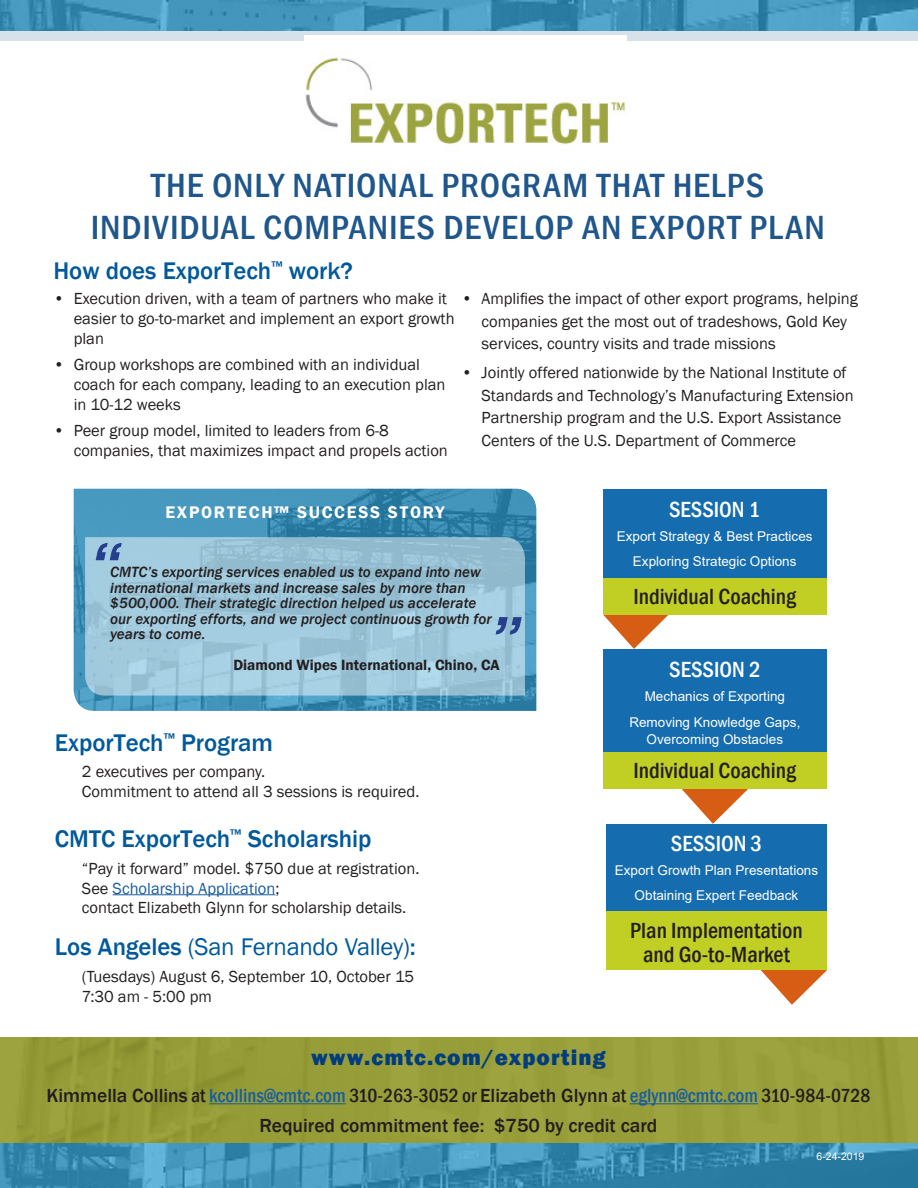
<style>
.page{position:relative;width:918px;height:1188px;background:#fff}
.page>*{position:absolute;margin:0;border:0;box-sizing:border-box;transform-origin:0 0}
.t1{font:italic 700 59.55px "Arial";color:#253f8e}
.t2{font:500 condensed 34.5px/41.4px "Franklin Gothic";letter-spacing:.025em;color:#1f568b;text-align:center;scale:1.05 1}
.t3{font:500 24.75px "Franklin Gothic";color:#00599b}
.t4{font:24.75px "Franklin Gothic";letter-spacing:-.015em;color:#00599b}
._1__Title{font:500 condensed 22.5px/24.9px "Franklin Gothic";color:#231f20;text-align:center}
._1__Title-2{font:500 condensed 22.5px "Franklin Gothic";color:#fff}
.t5{font:800 22.5px "Franklin Gothic";letter-spacing:.05em;color:#013d7d}
.t6{font:500 condensed 19.5px "Franklin Gothic";color:#175d9e}
.t7{font:500 19.5px "Franklin Gothic";color:#231f20}
.t8{font:600 17.25px "Franklin Gothic";letter-spacing:.1em;color:#fff}
._3__Body_Text{font:16.5px/19.8px "Franklin Gothic";color:#231f20}
._5__Quotes{font:italic 500 15.15px/15.6px "Franklin Gothic";color:#231f20}
._5__Quotes-2{font:600 15.15px "Franklin Gothic";color:#231f20}
._1__Title-3{font:13.5px/17.5px "Arial";color:#fff;text-align:center}
.t9{font:10.5px "Arial";color:#fff}
.s1{color:#175d9e}
.s2{font-weight:500}
.s3{font-stretch:normal;color:#231f20}
.s4{color:#231f20}
</style>
<div class="page">
<img style="left:0;top:0;width:917px;height:31px">
<div style="left:0;top:31px;width:918px;height:10px;background:#d7e1ea"></div>
<svg style="left:603px;top:615px;width:65px;height:34px"></svg>
<div style="left:603px;top:489px;width:223px;height:89px;background:#156cae"></div>
<div style="left:603px;top:578px;width:223px;height:37px;background:#c1ce23"></div>
<svg style="left:682px;top:789px;width:66px;height:35px"></svg>
<div style="left:603px;top:649px;width:224px;height:103px;background:#156cae"></div>
<div style="left:603px;top:752px;width:224px;height:37px;background:#c1ce23"></div>
<svg style="left:761px;top:970px;width:66px;height:35px"></svg>
<div style="left:606px;top:824px;width:221px;height:88px;background:#156cae"></div>
<div style="left:606px;top:912px;width:221px;height:58px;background:#c1ce23"></div>
<hr style="left:113px;top:894px;width:162px;height:1px;background:#175d9e">
<img style="left:305px;top:36px;width:321px;height:109px">
<img style="left:74px;top:489px;width:462px;height:222px">
<svg style="left:85px;top:537px;width:440px;height:159px;background:#9cc5d9"></svg>
<img style="left:0;top:1038px;width:917px;height:150px">
<hr style="left:209px;top:1103px;width:137px;height:1px;background:#175d9e">
<hr style="left:630px;top:1103px;width:128px;height:1px;background:#175d9e">
<p class="t2" style="left:91px;top:165px;width:701px">THE ONLY NATIONAL PROGRAM THAT HELPS<br>INDIVIDUAL COMPANIES DEVELOP AN EXPORT PLAN</p>
<p class="t3" style="left:53px;top:256px;width:301px">How does ExporTech<sup>™</sup> work?</p>
<p class="_3__Body_Text" style="left:74px;top:289px;width:382px;text-indent:-20px">• Execution driven, with a team of partners who make it easier to go-to-market and implement an export growth plan</p>
<p class="_3__Body_Text" style="left:74px;top:355px;width:373px;text-indent:-20px">• Group workshops are combined with an individual coach for each company, leading to an execution plan in 10-12 weeks</p>
<p class="_3__Body_Text" style="left:74px;top:421px;width:376px;text-indent:-20px">• Peer group model, limited to leaders from 6-8 companies, that maximizes impact and propels action</p>
<p class="_3__Body_Text" style="left:482px;top:288px;width:378px;line-height:22.5px;text-indent:-20px">• Amplifies the impact of other export programs, helping companies get the most out of tradeshows, Gold Key services, country visits and trade missions</p>
<p class="_3__Body_Text" style="left:482px;top:362px;width:374px;line-height:22.5px;text-indent:-20px">• Jointly offered nationwide by the National Institute of Standards and Technology’s Manufacturing Extension Partnership program and the U.S. Export Assistance Centers of the U.S. Department of Commerce</p>
<p class="t1" style="left:88px;top:525px;width:31px">“</p>
<p class="t8" style="left:165px;top:501px;width:281px">EXPORTECH™ SUCCESS STORY</p>
<p class="_5__Quotes" style="left:110px;top:564px;width:383px">CMTC’s exporting services enabled us to expand into new international markets and increase sales by more than $500,000. Their strategic direction helped us accelerate our exporting efforts, and we project continuous growth for years to come.</p>
<p class="_5__Quotes-2" style="left:233px;top:655px;width:268px">Diamond Wipes International, Chino, CA</p>
<p class="t1" style="left:488px;top:599px;width:31px">”</p>
<p class="t3" style="left:55px;top:727px;width:220px">ExporTech<sup>™</sup> Program</p>
<p class="_3__Body_Text" style="left:82px;top:762px;width:339px">2 executives per company.<br>Commitment to attend all 3 sessions is required.</p>
<p class="t3" style="left:55px;top:824px;width:318px">CMTC ExporTech<sup>™</sup> Scholarship</p>
<p class="_3__Body_Text" style="left:82px;top:859px;width:339px">“Pay it forward” model. $750 due at registration.</p>
<p class="_3__Body_Text" style="left:82px;top:879px;width:326px">See <span class="s1">Scholarship Application</span>;<br>contact Elizabeth Glynn for scholarship details.</p>
<p class="t4" style="left:55px;top:932px;width:362px"><span class="s2">Los Angeles</span> (San Fernando Valley)<span class="s2">:</span></p>
<p class="_3__Body_Text" style="left:82px;top:967px;width:334px">(Tuesdays) August 6, September 10, October 15</p>
<p class="_3__Body_Text" style="left:82px;top:987px;width:132px">7:30 am - 5:00 pm</p>
<p class="_1__Title-2" style="left:669px;top:494px;width:93px">SESSION 1</p>
<p class="_1__Title-3" style="left:617px;top:527px;width:197px">Export Strategy &amp; Best Practices</p>
<p class="_1__Title-3" style="left:633px;top:553px;width:165px">Exploring Strategic Options</p>
<p class="_1__Title" style="left:633px;top:584px;width:164px">Individual Coaching</p>
<p class="_1__Title-2" style="left:669px;top:655px;width:93px">SESSION 2</p>
<p class="_1__Title-3" style="left:645px;top:687px;width:142px">Mechanics of Exporting</p>
<p class="_1__Title-3" style="left:629px;top:713px;width:173px">Removing Knowledge Gaps,<br>Overcoming Obstacles</p>
<p class="_1__Title" style="left:634px;top:758px;width:164px">Individual Coaching</p>
<p class="_1__Title-2" style="left:671px;top:829px;width:93px">SESSION 3</p>
<p class="_1__Title-3" style="left:615px;top:862px;width:205px">Export Growth Plan Presentations</p>
<p class="_1__Title-3" style="left:635px;top:887px;width:165px">Obtaining Expert Feedback</p>
<p class="_1__Title" style="left:630px;top:917px;width:174px">Plan Implementation and Go-to-Market</p>
<p class="t5" style="left:311px;top:1043px;width:296px">www.cmtc.com/exporting</p>
<p class="t6" style="left:46px;top:1083px;width:826px"><span class="s3">Kimmella Collins</span> <span class="s4">at</span> kcollins@cmtc.com <span class="s4">310-263-3052 or</span> <span class="s3">Elizabeth Glynn</span> <span class="s4">at</span> eglynn@cmtc.com <span class="s4">310-984-0728</span></p>
<p class="t7" style="left:260px;top:1114px;width:399px">Required commitment fee: $750 by credit card</p>
<p class="t9" style="left:817px;top:1149px;width:49px">6-24-2019</p>
</div>
